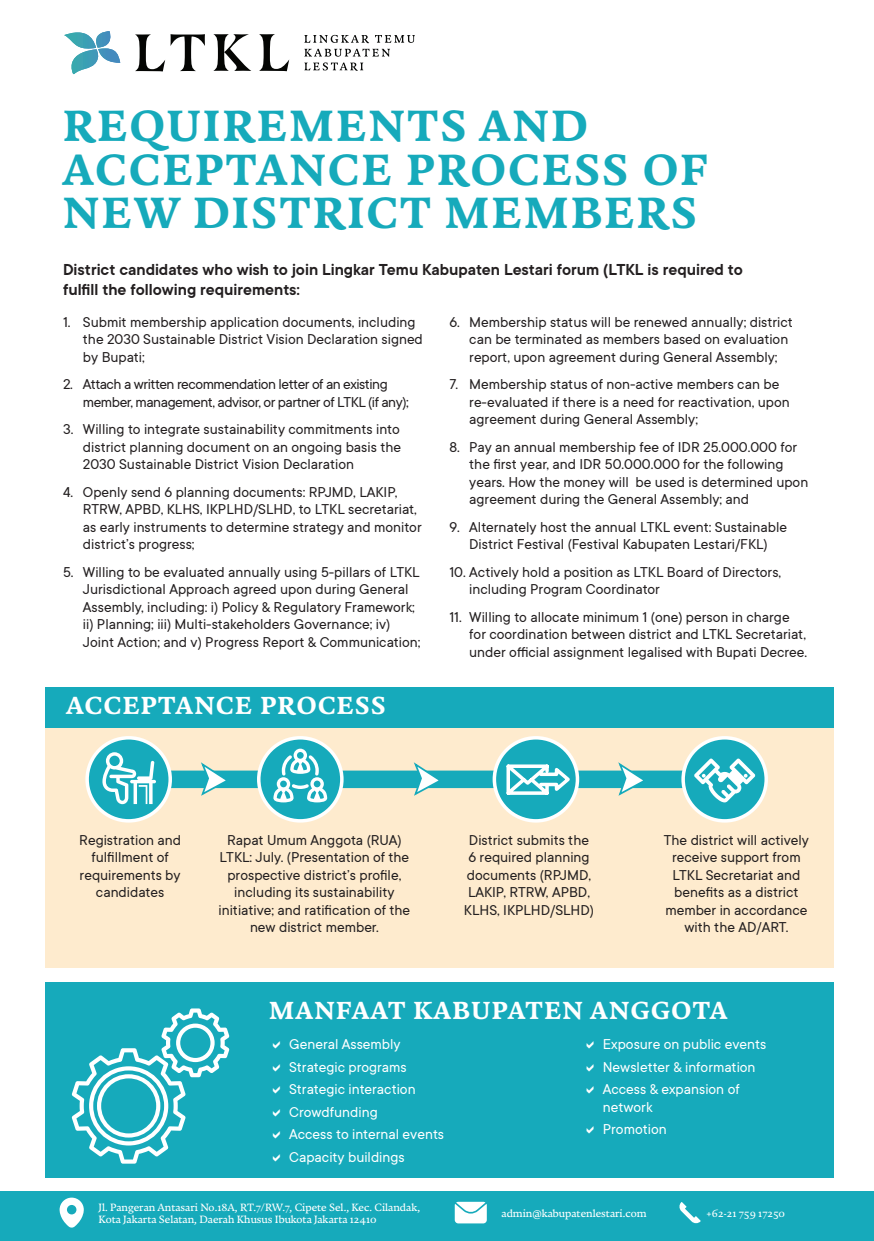
<style>
.page{position:relative;width:874px;height:1241px;background:#fff}
.page>*{position:absolute;margin:0;border:0;box-sizing:border-box;transform-origin:0 0}
.t1{font:700 43.4px/43.4px "Nocturno Text Pro";letter-spacing:.06em;color:#16aabb}
.t2{font:700 24.5px "Nocturno Text Pro";letter-spacing:.06em;color:#fff}
.t3{font:600 17.5px/20.1px "TT Commons";color:#231f20}
.t4{font:15.75px/17.5px "TT Commons";color:#231f20}
.t5{font:15.75px/17.5px "TT Commons";color:#fff}
.t6{font:15.75px/17.5px "TT Commons";letter-spacing:-.03em;color:#231f20}
.t7{font:10.5px/12.2px "Nocturno Text Pro";color:#fff}
</style>
<div class="page">
<div style="left:0;top:1190px;width:873px;height:50px;background:#16aabb"></div>
<div style="left:46px;top:982px;width:788px;height:195px;background:#16aabb"></div>
<div style="left:46px;top:707px;width:788px;height:260px;background:#feebce"></div>
<div style="left:148px;top:770px;width:614px;height:18px;background:#16aabb"></div>
<div style="left:87px;top:737px;width:83px;height:83px;background:#16aabb;border-radius:50%"></div>
<div style="left:85px;top:736px;width:87px;height:86px;border:4px solid #fff;border-radius:50%"></div>
<div style="left:258px;top:737px;width:83px;height:83px;background:#16aabb;border-radius:50%"></div>
<div style="left:257px;top:736px;width:86px;height:86px;border:4px solid #fff;border-radius:50%"></div>
<div style="left:494px;top:737px;width:83px;height:83px;background:#16aabb;border-radius:50%"></div>
<div style="left:492px;top:736px;width:87px;height:86px;border:4px solid #fff;border-radius:50%"></div>
<div style="left:682px;top:737px;width:83px;height:83px;background:#16aabb;border-radius:50%"></div>
<div style="left:681px;top:736px;width:86px;height:86px;border:4px solid #fff;border-radius:50%"></div>
<svg style="left:506px;top:761px;width:67px;height:37px"></svg>
<svg style="left:694px;top:758px;width:61px;height:44px"></svg>
<svg style="left:273px;top:748px;width:54px;height:54px"></svg>
<svg style="left:102px;top:752px;width:54px;height:52px"></svg>
<svg style="left:199px;top:762px;width:32px;height:34px"></svg>
<svg style="left:412px;top:762px;width:31px;height:34px"></svg>
<svg style="left:616px;top:762px;width:32px;height:34px"></svg>
<div style="left:46px;top:687px;width:788px;height:41px;background:#16aabb"></div>
<svg style="left:59px;top:1197px;width:25px;height:30px"></svg>
<svg style="left:454px;top:1201px;width:32px;height:22px"></svg>
<svg style="left:679px;top:1202px;width:21px;height:21px"></svg>
<svg style="left:304px;top:35px;width:65px;height:8px"></svg>
<svg style="left:375px;top:35px;width:39px;height:8px"></svg>
<svg style="left:304px;top:49px;width:86px;height:22px"></svg>
<svg style="left:135px;top:34px;width:70px;height:37px"></svg>
<svg style="left:213px;top:34px;width:38px;height:37px"></svg>
<svg style="left:259px;top:34px;width:30px;height:37px"></svg>
<svg style="left:64px;top:31px;width:56px;height:43px"></svg>
<svg style="left:72px;top:1008px;width:157px;height:155px"></svg>
<p class="t1" style="left:63px;top:104px;width:645px">REQUIREMENTS AND<br>ACCEPTANCE PROCESS OF<br>NEW DISTRICT MEMBERS</p>
<p class="t3" style="left:63px;top:258px;width:681px">District candidates who wish to join Lingkar Temu Kabupaten Lestari forum (LTKL is required to fulfill the following requirements:</p>
<p class="t4" style="left:83px;top:313px;width:341px;text-indent:-20px">1. Submit membership application documents, including the 2030 Sustainable District Vision Declaration signed by Bupati;</p>
<p class="t6" style="left:83px;top:375px;width:327px;text-indent:-20px">2. Attach a written recommendation letter of an existing member, management, advisor, or partner of LTKL (if any);</p>
<p class="t4" style="left:83px;top:420px;width:319px;text-align:justify;text-indent:-20px">3. Willing to integrate sustainability commitments into district planning document on an ongoing basis the 2030 Sustainable District Vision Declaration</p>
<p class="t4" style="left:83px;top:482px;width:340px;text-indent:-20px">4. Openly send 6 planning documents: RPJMD, LAKIP, RTRW, APBD, KLHS, IKPLHD/SLHD, to LTKL secretariat, as early instruments to determine strategy and monitor district’s progress;</p>
<p class="t4" style="left:83px;top:562px;width:339px;text-indent:-20px">5. Willing to be evaluated annually using 5-pillars of LTKL Jurisdictional Approach agreed upon during General Assembly, including: i) Policy &amp; Regulatory Framework; ii) Planning; iii) Multi-stakeholders Governance; iv)<br>Joint Action; and v) Progress Report &amp; Communication;</p>
<p class="t2" style="left:66px;top:689px;width:320px">ACCEPTANCE PROCESS</p>
<p class="t4" style="left:469px;top:313px;width:325px;text-indent:-20px">6. Membership status will be renewed annually; district can be terminated as members based on evaluation report, upon agreement during General Assembly;</p>
<p class="t4" style="left:469px;top:375px;width:322px;text-indent:-20px">7. Membership status of non-active members can be re-evaluated if there is a need for reactivation, upon agreement during General Assembly;</p>
<p class="t4" style="left:469px;top:437px;width:340px;text-indent:-20px">8. Pay an annual membership fee of IDR 25.000.000 for the first year, and IDR 50.000.000 for the following years. How the money will be used is determined upon agreement during the General Assembly; and</p>
<p class="t4" style="left:449px;top:517px;width:339px;text-align:center">9. Alternately host the annual LTKL event: Sustainable<br>District Festival (Festival Kabupaten Lestari/FKL)</p>
<p class="t4" style="left:469px;top:562px;width:313px;text-indent:-20px">10. Actively hold a position as LTKL Board of Directors, including Program Coordinator</p>
<p class="t4" style="left:469px;top:607px;width:339px;text-indent:-20px">11. Willing to allocate minimum 1 (one) person in charge for coordination between district and LTKL Secretariat, under official assignment legalised with Bupati Decree.</p>
<p class="t4" style="left:79px;top:830px;width:103px;text-align:center">Registration and fulfillment of requirements by candidates</p>
<p class="t4" style="left:218px;top:830px;width:193px;text-align:center">Rapat Umum Anggota (RUA)<br>LTKL: July. (Presentation of the prospective district’s profile, including its sustainability initiative; and ratification of the new district member.</p>
<p class="t4" style="left:463px;top:830px;width:131px;text-align:center">District submits the<br>6 required planning documents (RPJMD,<br>LAKIP, RTRW, APBD,<br>KLHS, IKPLHD/SLHD)</p>
<p class="t4" style="left:663px;top:830px;width:146px;text-align:center">The district will actively receive support from<br>LTKL Secretariat and benefits as a district member in accordance with the AD/ART.</p>
<p class="t2" style="left:269px;top:993px;width:459px">MANFAAT KABUPATEN ANGGOTA</p>
<p class="t5" style="left:289px;top:1034px;width:113px">General Assembly</p>
<p class="t5" style="left:289px;top:1057px;width:119px">Strategic programs</p>
<p class="t5" style="left:289px;top:1079px;width:128px">Strategic interaction</p>
<p class="t5" style="left:289px;top:1102px;width:90px">Crowdfunding</p>
<p class="t5" style="left:289px;top:1124px;width:156px">Access to internal events</p>
<p class="t5" style="left:289px;top:1147px;width:117px">Capacity buildings</p>
<p class="t5" style="left:602px;top:1034px;width:165px">Exposure on public events</p>
<p class="t5" style="left:602px;top:1057px;width:154px">Newsletter &amp; information</p>
<p class="t5" style="left:602px;top:1079px;width:138px">Access &amp; expansion of network</p>
<p class="t5" style="left:602px;top:1119px;width:65px">Promotion</p>
<p class="t7" style="left:98px;top:1200px;width:323px">Jl. Pangeran Antasari No.18A, RT.7/RW.7, Cipete Sel., Kec. Cilandak,<br>Kota Jakarta Selatan, Daerah Khusus Ibukota Jakarta 12410</p>
<p class="t7" style="left:501px;top:1206px;width:146px">admin@kabupatenlestari.com</p>
<p class="t7" style="left:706px;top:1206px;width:80px">+62-21 759 17250</p>
</div>
